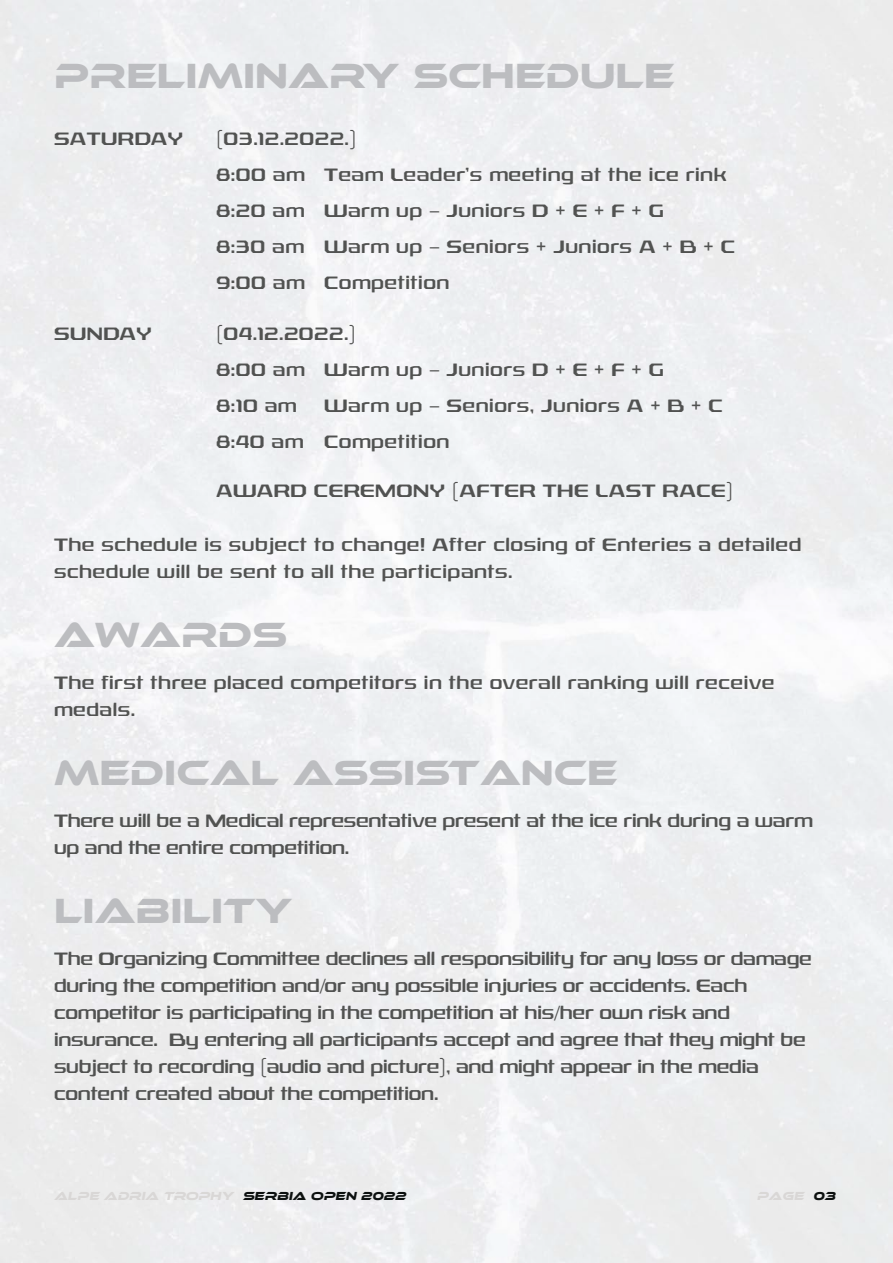
<style>
.page{position:relative;width:893px;height:1263px;background:#fff}
.page>*{position:absolute;margin:0;border:0;box-sizing:border-box;transform-origin:0 0}
.t1{font:36px "Ethnocentric Rg";color:#bcbdc0}
.t2{font:18px/27px "Rexlia Rg";letter-spacing:-.01em;color:#515251}
.t3{font:18px/27px "Rexlia Rg";letter-spacing:.03em;color:#515251}
.t4{font:italic 12px "Ethnocentric Rg";color:#d9d7d6}
.s1{color:#0d1110}
</style>
<div class="page">
<p class="t1" style="left:54px;top:54px;width:622px">PRELIMINARY SCHEDULE</p>
<p class="t3" style="left:54px;top:125px;width:131px">SATURDAY</p>
<p class="t2" style="left:216px;top:125px;width:142px">(03.12.2022.)</p>
<p class="t3" style="left:216px;top:161px;width:512px">8:00 am Team Leader’s meeting at the ice rink</p>
<p class="t3" style="left:216px;top:197px;width:449px">8:20 am Warm up – Juniors D + E + F + G</p>
<p class="t3" style="left:216px;top:233px;width:520px">8:30 am Warm up – Seniors + Juniors A + B + C</p>
<p class="t3" style="left:216px;top:269px;width:235px">9:00 am Competition</p>
<p class="t2" style="left:54px;top:320px;width:99px">SUNDAY</p>
<p class="t2" style="left:216px;top:320px;width:141px">(04.12.2022.)</p>
<p class="t3" style="left:216px;top:356px;width:449px">8:00 am Warm up – Juniors D + E + F + G</p>
<p class="t2" style="left:216px;top:392px;width:82px">8:10 am</p>
<p class="t3" style="left:324px;top:392px;width:400px">Warm up – Seniors, Juniors A + B + C</p>
<p class="t3" style="left:216px;top:428px;width:235px">8:40 am Competition</p>
<p class="t3" style="left:216px;top:477px;width:519px">AWARD CEREMONY (AFTER THE LAST RACE)</p>
<p class="t3" style="left:54px;top:531px;width:749px">The schedule is subject to change! After closing of Enteries a detailed schedule will be sent to all the participants.</p>
<p class="t1" style="left:54px;top:613px;width:234px">AWARDS</p>
<p class="t3" style="left:54px;top:669px;width:722px">The first three placed competitors in the overall ranking will receive</p>
<p class="t2" style="left:54px;top:696px;width:83px">medals.</p>
<p class="t1" style="left:54px;top:751px;width:565px">MEDICAL ASSISTANCE</p>
<p class="t2" style="left:54px;top:807px;width:760px">There will be a Medical representative present at the ice rink during a warm up and the entire competition.</p>
<p class="t1" style="left:54px;top:889px;width:240px">LIABILITY</p>
<p class="t2" style="left:54px;top:945px;width:759px">The Organizing Committee declines all responsibility for any loss or damage during the competition and/or any possible injuries or accidents. Each</p>
<p class="t2" style="left:54px;top:999px;width:677px">competitor is participating in the competition at his/her own risk and</p>
<p class="t2" style="left:54px;top:1026px;width:753px">insurance. By entering all participants accept and agree that they might be subject to recording (audio and picture), and might appear in the media</p>
<p class="t2" style="left:54px;top:1080px;width:386px">content created about the competition.</p>
<p class="t4" style="left:54px;top:1189px;width:353px">ALPE ADRIA TROPHY <span class="s1">SERBIA OPEN 2022</span></p>
<p class="t4" style="left:757px;top:1189px;width:80px">page <span class="s1">03</span></p>
</div>
